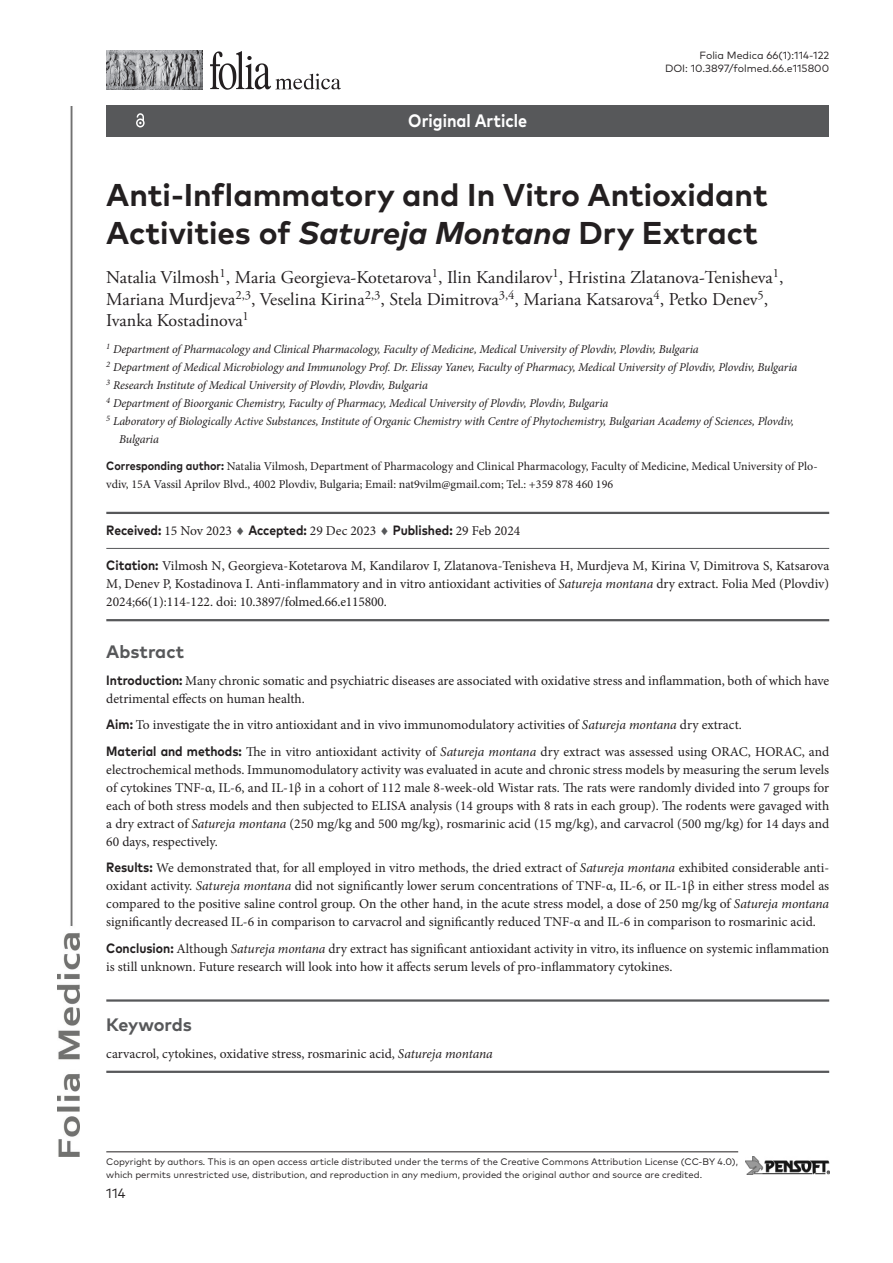
<style>
.page{position:relative;width:893px;height:1263px;background:#fff}
.page>*{position:absolute;margin:0;border:0;box-sizing:border-box;transform-origin:0 0}
._1F_-_Article_Title{font:700 31.5px/37.8px "FF Mark Pro";color:#231f20}
._1F_-_Authors{font:18px/21.6px "Adobe Garamond Pro";color:#231f20}
.t1{font:700 18px "FF Mark Pro";color:#fff;scale:.9 1}
._1F_-_Abstract{font:700 18px "FF Mark Pro";color:#57585a}
._1F_-_Keywords{font:700 18px "FF Mark Pro";letter-spacing:-.01em;color:#57585a}
._1F_-_Abstract-2{font:13.5px/18px "Minion Pro";color:#231f20}
._1F_-_Citation{font:13.5px/18px "Minion Pro";letter-spacing:-.01em;color:#231f20;text-align:justify}
._1F_-_Keywords-2{font:13.5px "Minion Pro";color:#231f20}
._1F_-_Dates{font:700 13.5px "FF Mark Pro";color:#231f20;scale:.9 1}
.t2{font:13.5px "FF Mark Pro";color:#231f20}
._1F_-_Affiliations{font:italic 12px/18px "Minion Pro";letter-spacing:-.01em;color:#231f20}
._1F_-_Corr_author{font:12px/18px "Minion Pro";color:#231f20}
.F1_-_Master_Header_1st_page{font:10.5px "FF Mark Pro";color:#231f20}
.t3{font:9.45px/12.6px "FF Mark Pro";color:#231f20}
.s1{font-style:italic}
.s2{font-family:"FF Mark Pro";font-weight:700}
.s3{font-family:"Minion Pro";font-weight:400}
.s4{color:#57585a}
</style>
<div class="page">
<img style="left:58px;top:106px;width:22px;height:1051px">
<hr style="left:106px;top:1151px;width:632px;height:1px;background:#231f20">
<img style="left:745px;top:1157px;width:84px;height:17px">
<div style="left:106px;top:105px;width:723px;height:32px;background:#57585a"></div>
<svg style="left:136px;top:113px;width:9px;height:14px"></svg>
<hr style="left:106px;top:512px;width:723px;height:2px;background:#57585a">
<hr style="left:106px;top:548px;width:723px;height:1px;background:#57585a">
<hr style="left:106px;top:619px;width:723px;height:2px;background:#57585a">
<hr style="left:106px;top:999px;width:723px;height:3px;background:#57585a">
<hr style="left:106px;top:1071px;width:723px;height:2px;background:#57585a">
<img style="left:106px;top:51px;width:96px;height:38px">
<svg style="left:210px;top:51px;width:131px;height:39px"></svg>
<p class="t1" style="left:408px;top:107px;width:134px">Original Article</p>
<p class="F1_-_Master_Header_1st_page" style="left:699px;top:48px;width:131px">Folia Medica 66(1):114-122</p>
<p class="F1_-_Master_Header_1st_page" style="left:665px;top:60px;width:166px">DOI: 10.3897/folmed.66.e115800</p>
<p class="_1F_-_Article_Title" style="left:106px;top:173px;width:663px">Anti-Inflammatory and In Vitro Antioxidant<br>Activities of <span class="s1">Satureja Montana</span> Dry Extract</p>
<p class="_1F_-_Authors" style="left:106px;top:267px;width:679px">Natalia Vilmosh<sup>1</sup>, Maria Georgieva-Kotetarova<sup>1</sup>, Ilin Kandilarov<sup>1</sup>, Hristina Zlatanova-Tenisheva<sup>1</sup>,<br>Mariana Murdjeva<sup>2,3</sup>, Veselina Kirina<sup>2,3</sup>, Stela Dimitrova<sup>3,4</sup>, Mariana Katsarova<sup>4</sup>, Petko Denev<sup>5</sup>,<br>Ivanka Kostadinova<sup>1</sup></p>
<p class="_1F_-_Affiliations" style="left:106px;top:340px;width:594px"><sup>1</sup> Department of Pharmacology and Clinical Pharmacology, Faculty of Medicine, Medical University of Plovdiv, Plovdiv, Bulgaria</p>
<p class="_1F_-_Affiliations" style="left:106px;top:358px;width:693px"><sup>2</sup> Department of Medical Microbiology and Immunology Prof. Dr. Elissay Yanev, Faculty of Pharmacy, Medical University of Plovdiv, Plovdiv, Bulgaria</p>
<p class="_1F_-_Affiliations" style="left:106px;top:376px;width:323px"><sup>3</sup> Research Institute of Medical University of Plovdiv, Plovdiv, Bulgaria</p>
<p class="_1F_-_Affiliations" style="left:106px;top:394px;width:504px"><sup>4</sup> Department of Bioorganic Chemistry, Faculty of Pharmacy, Medical University of Plovdiv, Plovdiv, Bulgaria</p>
<p class="_1F_-_Affiliations" style="left:119px;top:412px;width:676px;text-indent:-13px"><sup>5</sup> Laboratory of Biologically Active Substances, Institute of Organic Chemistry with Centre of Phytochemistry, Bulgarian Academy of Sciences, Plovdiv,<br>Bulgaria</p>
<p class="_1F_-_Corr_author" style="left:106px;top:457px;width:713px"><span class="s2">Corresponding author:</span> Natalia Vilmosh, Department of Pharmacology and Clinical Pharmacology, Faculty of Medicine, Medical University of Plo&shy;vdiv, 15A Vassil Aprilov Blvd., 4002 Plovdiv, Bulgaria; Email: nat9vilm@gmail.com; Tel.: +359 878 460 196</p>
<p class="_1F_-_Dates" style="left:106px;top:520px;width:461px">Received: <span class="s3">15 Nov 2023</span> <span class="s4">♦</span> Accepted: <span class="s3">29 Dec 2023</span> <span class="s4">♦</span> Published: <span class="s3">29 Feb 2024</span></p>
<p class="_1F_-_Citation" style="left:106px;top:557px;width:724px"><span class="s2">Citation:</span> Vilmosh N, Georgieva-Kotetarova M, Kandilarov I, Zlatanova-Tenisheva H, Murdjeva M, Kirina V, Dimitrova S, Katsarova M, Denev P, Kostadinova I. Anti-inflammatory and in vitro antioxidant activities of <span class="s1">Satureja montana</span> dry extract. Folia Med (Plovdiv)<br>2024;66(1):114-122. doi: 10.3897/folmed.66.e115800.</p>
<p class="_1F_-_Abstract" style="left:106px;top:638px;width:79px">Abstract</p>
<p class="_1F_-_Abstract-2" style="left:106px;top:672px;width:724px"><span class="s2">Introduction:</span> Many chronic somatic and psychiatric diseases are associated with oxidative stress and inflammation, both of which have detrimental effects on human health.</p>
<p class="_1F_-_Abstract-2" style="left:106px;top:716px;width:637px"><span class="s2">Aim:</span> To investigate the in vitro antioxidant and in vivo immunomodulatory activities of <span class="s1">Satureja montana</span> dry extract.</p>
<p class="_1F_-_Abstract-2" style="left:106px;top:743px;width:724px;text-align:justify"><span class="s2">Material and methods:</span> The in vitro antioxidant activity of <span class="s1">Satureja montana</span> dry extract was assessed using ORAC, HORAC, and electrochemical methods. Immunomodulatory activity was evaluated in acute and chronic stress models by measuring the serum levels of cytokines TNF-α, IL-6, and IL-1β in a cohort of 112 male 8-week-old Wistar rats. The rats were randomly divided into 7 groups for each of both stress models and then subjected to ELISA analysis (14 groups with 8 rats in each group). The rodents were gavaged with a dry extract of <span class="s1">Satureja montana</span> (250 mg/kg and 500 mg/kg), rosmarinic acid (15 mg/kg), and carvacrol (500 mg/kg) for 14 days and 60 days, respectively.</p>
<p class="_1F_-_Abstract-2" style="left:106px;top:859px;width:724px;text-align:justify"><span class="s2">Results:</span> We demonstrated that, for all employed in vitro methods, the dried extract of <span class="s1">Satureja montana</span> exhibited considerable anti&shy;oxidant activity. <span class="s1">Satureja montana</span> did not significantly lower serum concentrations of TNF-α, IL-6, or IL-1β in either stress model as compared to the positive saline control group. On the other hand, in the acute stress model, a dose of 250 mg/kg of <span class="s1">Satureja montana </span>significantly decreased IL-6 in comparison to carvacrol and significantly reduced TNF-α and IL-6 in comparison to rosmarinic acid.</p>
<p class="_1F_-_Abstract-2" style="left:106px;top:940px;width:724px"><span class="s2">Conclusion:</span> Although <span class="s1">Satureja montana</span> dry extract has significant antioxidant activity in vitro, its influence on systemic inflammation is still unknown. Future research will look into how it affects serum levels of pro-inflammatory cytokines.</p>
<p class="_1F_-_Keywords" style="left:106px;top:1011px;width:87px">Keywords</p>
<p class="_1F_-_Keywords-2" style="left:106px;top:1044px;width:388px">carvacrol, cytokines, oxidative stress, rosmarinic acid, <span class="s1">Satureja montana</span></p>
<p class="t3" style="left:106px;top:1154px;width:633px">Copyright by authors<span class="s1">.</span> This is an open access article distributed under the terms of the Creative Commons Attribution License (CC-BY 4.0), which permits unrestricted use, distribution, and reproduction in any medium, provided the original author and source are credited.</p>
<p class="t2" style="left:106px;top:1183px;width:21px">114</p>
</div>
